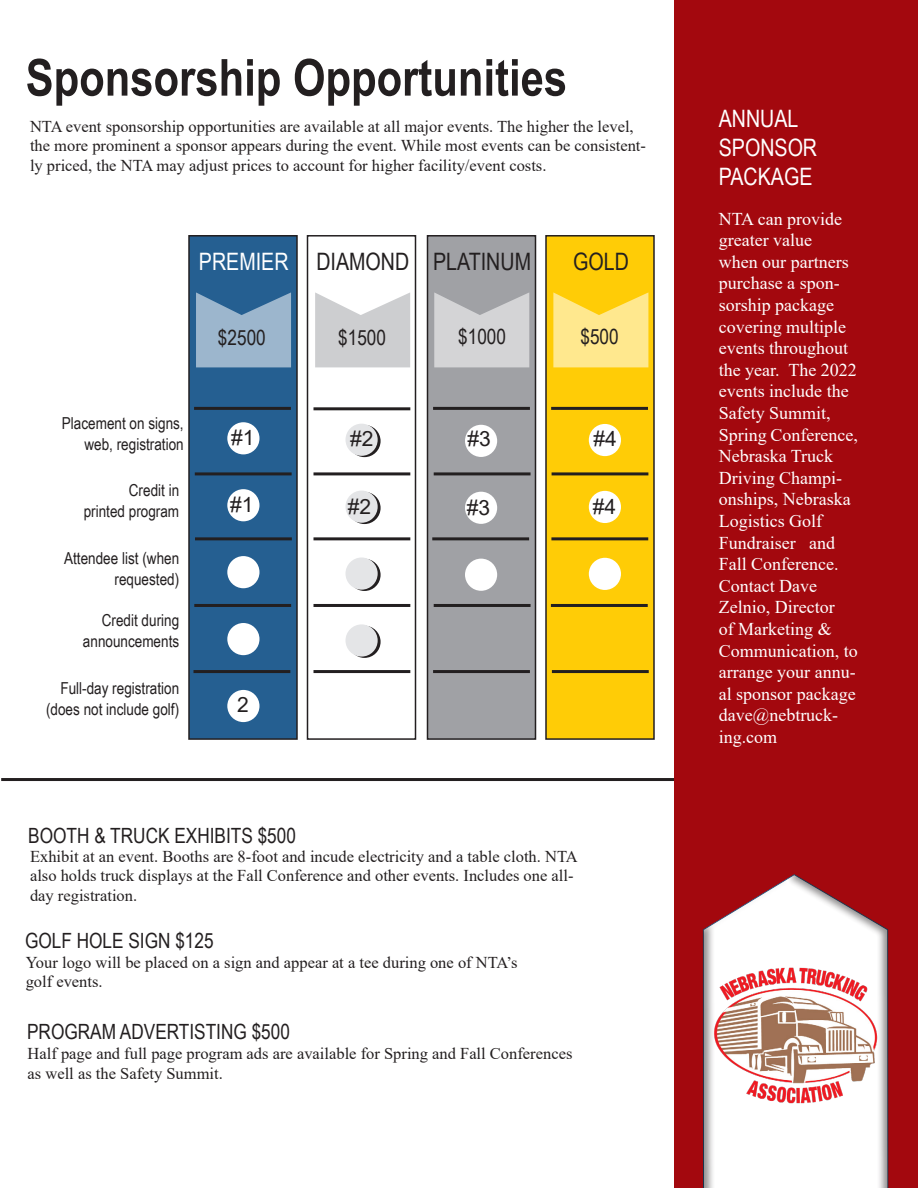
<style>
.page{position:relative;width:918px;height:1188px;background:#fff}
.page>*{position:absolute;margin:0;border:0;box-sizing:border-box;transform-origin:0 0}
.t1{font:700 51px "Arial Narrow";color:#231f20}
.t2{font:24px/28.8px "Arial Narrow";color:#fff}
.t3{font:24px "Arial Narrow";color:#231f20}
.t4{font:21px "Arial Narrow";color:#231f20}
.t5{font:21px "Arial";color:#231f20}
.t6{font:18px/21.6px "Times New Roman";color:#fff}
.t7{font:16.5px/19.8px "Times New Roman";color:#231f20}
.t8{font:16.5px/21px "Arial Narrow";color:#231f20;text-align:right}
</style>
<div class="page">
<svg style="left:348px;top:425px;width:33px;height:32px"></svg>
<svg style="left:348px;top:492px;width:33px;height:32px"></svg>
<svg style="left:348px;top:559px;width:33px;height:32px"></svg>
<svg style="left:348px;top:626px;width:33px;height:32px"></svg>
<div style="left:189px;top:235px;width:108px;height:504px;background:#255f91"></div>
<svg style="left:196px;top:292px;width:95px;height:75px"></svg>
<svg style="left:315px;top:292px;width:95px;height:75px"></svg>
<div style="left:546px;top:235px;width:108px;height:504px;background:#ffcc06"></div>
<svg style="left:553px;top:292px;width:95px;height:75px"></svg>
<div style="left:427px;top:235px;width:108px;height:504px;background:#a0a1a5"></div>
<svg style="left:434px;top:292px;width:95px;height:75px"></svg>
<div style="left:188px;top:235px;width:110px;height:505px;border:2px solid #231f20"></div>
<div style="left:427px;top:235px;width:109px;height:505px;border:2px solid #231f20"></div>
<div style="left:545px;top:235px;width:110px;height:505px;border:2px solid #231f20"></div>
<hr style="left:314px;top:407px;width:96px;height:3px;background:#231f20">
<hr style="left:314px;top:472px;width:96px;height:3px;background:#231f20">
<hr style="left:314px;top:537px;width:96px;height:3px;background:#231f20">
<hr style="left:314px;top:604px;width:96px;height:3px;background:#231f20">
<hr style="left:314px;top:670px;width:96px;height:3px;background:#231f20">
<div style="left:227px;top:422px;width:32px;height:32px;background:#fff;border-radius:50%"></div>
<div style="left:227px;top:489px;width:32px;height:32px;background:#fff;border-radius:50%"></div>
<div style="left:227px;top:556px;width:32px;height:32px;background:#fff;border-radius:50%"></div>
<div style="left:227px;top:623px;width:32px;height:32px;background:#fff;border-radius:50%"></div>
<div style="left:227px;top:690px;width:32px;height:32px;background:#fff;border-radius:50%"></div>
<div style="left:346px;top:424px;width:32px;height:32px;background:#e4e5e7;border-radius:50%"></div>
<div style="left:346px;top:491px;width:32px;height:32px;background:#e4e5e7;border-radius:50%"></div>
<div style="left:346px;top:557px;width:32px;height:33px;background:#e4e5e7;border-radius:50%"></div>
<div style="left:346px;top:624px;width:32px;height:33px;background:#e4e5e7;border-radius:50%"></div>
<div style="left:465px;top:425px;width:32px;height:32px;background:#fff;border-radius:50%"></div>
<div style="left:465px;top:492px;width:32px;height:32px;background:#fff;border-radius:50%"></div>
<div style="left:465px;top:559px;width:32px;height:32px;background:#fff;border-radius:50%"></div>
<div style="left:589px;top:424px;width:32px;height:32px;background:#fff;border-radius:50%"></div>
<div style="left:589px;top:491px;width:32px;height:32px;background:#fff;border-radius:50%"></div>
<div style="left:589px;top:558px;width:32px;height:32px;background:#fff;border-radius:50%"></div>
<div style="left:307px;top:235px;width:109px;height:505px;border:2px solid #231f20"></div>
<hr style="left:433px;top:670px;width:97px;height:3px;background:#231f20">
<hr style="left:552px;top:670px;width:97px;height:3px;background:#231f20">
<hr style="left:194px;top:670px;width:96px;height:3px;background:#231f20">
<hr style="left:551px;top:604px;width:97px;height:3px;background:#231f20">
<hr style="left:194px;top:604px;width:97px;height:3px;background:#231f20">
<hr style="left:195px;top:537px;width:97px;height:3px;background:#231f20">
<hr style="left:432px;top:537px;width:97px;height:3px;background:#231f20">
<hr style="left:552px;top:472px;width:96px;height:3px;background:#231f20">
<hr style="left:551px;top:537px;width:97px;height:3px;background:#231f20">
<hr style="left:434px;top:472px;width:97px;height:3px;background:#231f20">
<hr style="left:195px;top:472px;width:97px;height:3px;background:#231f20">
<hr style="left:194px;top:407px;width:97px;height:3px;background:#231f20">
<hr style="left:551px;top:407px;width:97px;height:3px;background:#231f20">
<hr style="left:433px;top:407px;width:97px;height:3px;background:#231f20">
<hr style="left:434px;top:604px;width:97px;height:3px;background:#231f20">
<hr style="left:1px;top:778px;width:674px;height:3px;background:#231f20">
<div style="left:674px;top:0;width:244px;height:1188px;background:#a3080e"></div>
<div style="left:700px;top:872px;width:189px;height:316px;background:#231f20;opacity:.5"></div>
<img style="left:707px;top:943px;width:179px;height:179px">
<p class="t1" style="left:26px;top:39px;width:543px">Sponsorship Opportunities</p>
<p class="t7" style="left:30px;top:116px;width:617px">NTA event sponsorship opportunities are available at all major events. The higher the level, the more prominent a sponsor appears during the event. While most events can be consistent&shy;ly priced, the NTA may adjust prices to account for higher facility/event costs.</p>
<p class="t2" style="left:719px;top:103px;width:100px">ANNUAL<br>SPONSOR<br>PACKAGE</p>
<p class="t6" style="left:719px;top:207px;width:141px">NTA can provide greater value<br>when our partners purchase a spon&shy;sorship package covering multiple events throughout the year. The 2022 events include the<br>Safety Summit,<br>Spring Conference,<br>Nebraska Truck<br>Driving Champi&shy;onships, Nebraska<br>Logistics Golf<br>Fundraiser and<br>Fall Conference.<br>Contact Dave<br>Zelnio, Director<br>of Marketing &amp;<br>Communication, to arrange your annu&shy;al sponsor package dave@nebtruck&shy;ing.com</p>
<p class="t2" style="left:199px;top:246px;width:91px">PREMIER</p>
<p class="t3" style="left:316px;top:244px;width:94px">DIAMOND</p>
<p class="t3" style="left:433px;top:244px;width:100px">PLATINUM</p>
<p class="t3" style="left:573px;top:244px;width:57px">GOLD</p>
<p class="t4" style="left:218px;top:322px;width:49px">$2500</p>
<p class="t4" style="left:338px;top:322px;width:49px">$1500</p>
<p class="t4" style="left:458px;top:321px;width:49px">$1000</p>
<p class="t4" style="left:580px;top:321px;width:40px">$500</p>
<p class="t8" style="left:62px;top:412px;width:123px">Placement on signs,</p>
<p class="t8" style="left:84px;top:433px;width:101px">web, registration</p>
<p class="t8" style="left:129px;top:479px;width:52px">Credit in</p>
<p class="t8" style="left:84px;top:500px;width:97px">printed program</p>
<p class="t8" style="left:64px;top:548px;width:117px">Attendee list (when requested)</p>
<p class="t8" style="left:102px;top:610px;width:79px">Credit during</p>
<p class="t8" style="left:83px;top:631px;width:98px">announcements</p>
<p class="t8" style="left:60px;top:677px;width:120px">Full-day registration</p>
<p class="t8" style="left:46px;top:698px;width:135px">(does not include golf)</p>
<p class="t5" style="left:231px;top:423px;width:25px">#1</p>
<p class="t5" style="left:350px;top:424px;width:25px">#2</p>
<p class="t5" style="left:594px;top:424px;width:25px">#4</p>
<p class="t5" style="left:468px;top:425px;width:25px">#3</p>
<p class="t5" style="left:230px;top:490px;width:25px">#1</p>
<p class="t5" style="left:348px;top:492px;width:25px">#2</p>
<p class="t5" style="left:593px;top:492px;width:25px">#4</p>
<p class="t5" style="left:467px;top:493px;width:25px">#3</p>
<p class="t5" style="left:237px;top:690px;width:13px">2</p>
<p class="t4" style="left:28px;top:820px;width:269px">BOOTH &amp; TRUCK EXHIBITS $500</p>
<p class="t7" style="left:30px;top:846px;width:549px">Exhibit at an event. Booths are 8-foot and incude electricity and a table cloth. NTA also holds truck displays at the Fall Conference and other events. Includes one all&shy;day registration.</p>
<p class="t4" style="left:25px;top:925px;width:190px">GOLF HOLE SIGN $125</p>
<p class="t7" style="left:26px;top:952px;width:493px">Your logo will be placed on a sign and appear at a tee during one of NTA’s golf events.</p>
<p class="t4" style="left:27px;top:1017px;width:264px">PROGRAM ADVERTISTING $500</p>
<p class="t7" style="left:28px;top:1044px;width:546px">Half page and full page program ads are available for Spring and Fall Conferences as well as the Safety Summit.</p>
</div>
